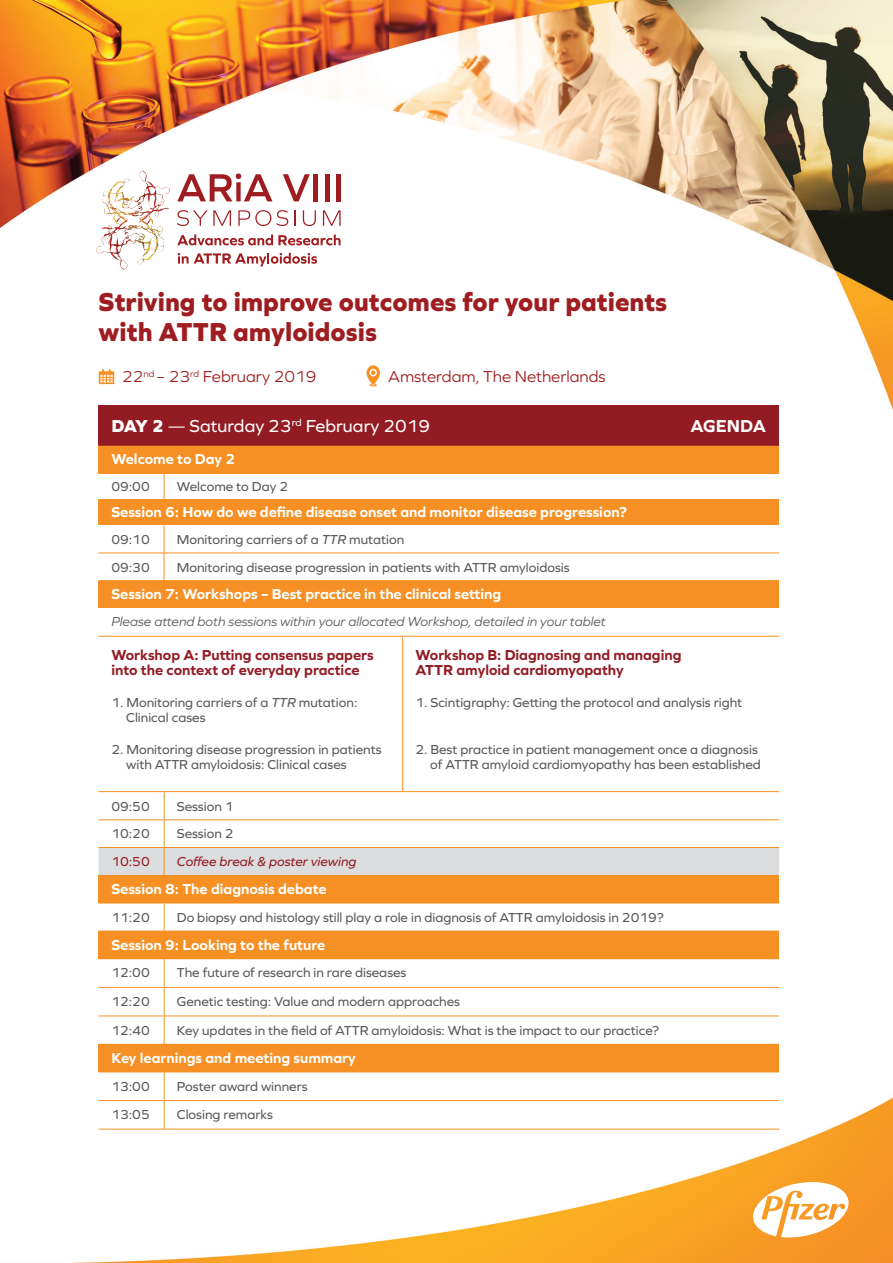
<style>
.page{position:relative;width:893px;height:1263px;background:#fff}
.page>*{position:absolute;margin:0;border:0;box-sizing:border-box;transform-origin:0 0}
.t1{font:800 27px/30px "Graphie";color:#9f1d20}
.t2{font:18px "Graphie";color:#fff}
.t3{font:700 18px "Graphie";color:#fff}
.t4{font:16.5px "Graphie";color:#9f1d20}
.t5{font:700 15px "Graphie";color:#fff}
.t6{font:700 15px/15px "Graphie";color:#931b24}
.t7{font:13.5px/15px "Graphie";color:#57585a}
.t8{font:italic 13.5px "Graphie";color:#57585a}
.t9{font:italic 13.5px "Graphie";color:#931b24}
.t10{font:13.5px "Graphie";color:#931b24}
.s1{font-weight:800}
.s2{font-style:inherit}
.s3{font-style:italic}
</style>
<div class="page">
<img style="left:0;top:0;width:893px;height:1263px">
<div style="left:99px;top:1044px;width:680px;height:28px;background:#f69024"></div>
<svg style="left:164px;top:1072px;width:1px;height:57px"></svg>
<hr style="left:99px;top:1100px;width:65px;height:1px;background:#f69024">
<hr style="left:164px;top:1100px;width:615px;height:1px;background:#f69024">
<hr style="left:99px;top:1129px;width:65px;height:1px;background:#f69024">
<hr style="left:164px;top:1129px;width:615px;height:1px;background:#f69024">
<div style="left:99px;top:406px;width:680px;height:39px;background:#931b24"></div>
<div style="left:99px;top:445px;width:680px;height:28px;background:#f69024"></div>
<hr style="left:99px;top:405px;width:65px;height:1px;background:#931b24">
<hr style="left:164px;top:405px;width:615px;height:1px;background:#931b24">
<hr style="left:99px;top:445px;width:65px;height:1px;background:#931b24">
<hr style="left:164px;top:445px;width:615px;height:1px;background:#931b24">
<svg style="left:164px;top:473px;width:1px;height:26px"></svg>
<div style="left:99px;top:499px;width:680px;height:26px;background:#f69024"></div>
<hr style="left:99px;top:553px;width:65px;height:1px;background:#f69024">
<hr style="left:164px;top:553px;width:615px;height:1px;background:#f69024">
<svg style="left:164px;top:525px;width:1px;height:55px"></svg>
<div style="left:99px;top:931px;width:680px;height:28px;background:#f69024"></div>
<hr style="left:99px;top:987px;width:65px;height:1px;background:#f69024">
<hr style="left:164px;top:987px;width:615px;height:1px;background:#f69024">
<hr style="left:99px;top:1015px;width:65px;height:1px;background:#f69024">
<hr style="left:164px;top:1015px;width:615px;height:1px;background:#f69024">
<svg style="left:164px;top:959px;width:1px;height:85px"></svg>
<svg style="left:99px;top:792px;width:680px;height:83px"></svg>
<div style="left:99px;top:581px;width:680px;height:26px;background:#f69024"></div>
<hr style="left:99px;top:580px;width:304px;height:1px;background:#f69024">
<hr style="left:403px;top:580px;width:376px;height:1px;background:#f69024">
<hr style="left:402px;top:637px;width:1px;height:154px;background:#f69024">
<hr style="left:99px;top:636px;width:304px;height:1px;background:#f69024">
<hr style="left:403px;top:636px;width:376px;height:1px;background:#f69024">
<hr style="left:99px;top:791px;width:304px;height:1px;background:#f69024">
<hr style="left:403px;top:791px;width:376px;height:1px;background:#f69024">
<svg style="left:753px;top:1182px;width:95px;height:55px"></svg>
<div style="left:99px;top:875px;width:680px;height:28px;background:#f69024"></div>
<hr style="left:99px;top:903px;width:65px;height:1px;background:#f69024">
<hr style="left:164px;top:903px;width:615px;height:1px;background:#f69024">
<svg style="left:164px;top:903px;width:1px;height:28px"></svg>
<svg style="left:99px;top:369px;width:15px;height:15px"></svg>
<svg style="left:366px;top:365px;width:14px;height:21px"></svg>
<svg style="left:177px;top:210px;width:54px;height:16px"></svg>
<svg style="left:238px;top:210px;width:33px;height:16px"></svg>
<svg style="left:277px;top:210px;width:11px;height:16px"></svg>
<svg style="left:295px;top:210px;width:1px;height:16px"></svg>
<svg style="left:303px;top:210px;width:13px;height:16px"></svg>
<svg style="left:323px;top:210px;width:18px;height:16px"></svg>
<svg style="left:177px;top:173px;width:95px;height:28px"></svg>
<svg style="left:283px;top:174px;width:27px;height:27px"></svg>
<div style="left:313px;top:174px;width:5px;height:27px;background:#9f1d20"></div>
<hr style="left:325px;top:174px;width:4px;height:27px;background:#9f1d20">
<hr style="left:336px;top:174px;width:4px;height:27px;background:#9f1d20">
<svg style="left:177px;top:235px;width:164px;height:10px"></svg>
<svg style="left:178px;top:253px;width:139px;height:13px"></svg>
<img style="left:97px;top:171px;width:72px;height:98px">
<p class="t1" style="left:99px;top:286px;width:570px">Striving to improve outcomes for your patients with ATTR amyloidosis</p>
<p class="t4" style="left:122px;top:367px;width:196px">22<sup>nd</sup> – 23<sup>rd</sup> February 2019</p>
<p class="t4" style="left:388px;top:367px;width:219px">Amsterdam, The Netherlands</p>
<p class="t2" style="left:111px;top:415px;width:320px"><span class="s1">DAY 2</span> <span class="s2">—</span> Saturday 23<sup>rd</sup> February 2019</p>
<p class="t5" style="left:111px;top:450px;width:125px">Welcome to Day 2</p>
<p class="t7" style="left:111px;top:479px;width:40px">09:00</p>
<p class="t7" style="left:177px;top:479px;width:113px">Welcome to Day 2</p>
<p class="t5" style="left:111px;top:503px;width:517px">Session 6: How do we define disease onset and monitor disease progression?</p>
<p class="t7" style="left:111px;top:532px;width:40px">09:10</p>
<p class="t7" style="left:177px;top:532px;width:229px">Monitoring carriers of a <span class="s3">TTR</span> mutation</p>
<p class="t7" style="left:111px;top:559px;width:40px">09:30</p>
<p class="t7" style="left:177px;top:559px;width:394px">Monitoring disease progression in patients with ATTR amyloidosis</p>
<p class="t3" style="left:691px;top:415px;width:77px">AGENDA</p>
<p class="t5" style="left:111px;top:585px;width:391px">Session 7: Workshops – Best practice in the clinical setting</p>
<p class="t8" style="left:111px;top:614px;width:496px">Please attend both sessions within your allocated Workshop, detailed in your tablet</p>
<p class="t6" style="left:111px;top:647px;width:264px">Workshop A: Putting consensus papers into the context of everyday practice</p>
<p class="t7" style="left:126px;top:695px;width:233px;text-indent:-15px">1. Monitoring carriers of a <span class="s3">TTR</span> mutation:<br>Clinical cases</p>
<p class="t7" style="left:126px;top:742px;width:257px;text-indent:-15px">2. Monitoring disease progression in patients with ATTR amyloidosis: Clinical cases</p>
<p class="t6" style="left:415px;top:647px;width:268px">Workshop B: Diagnosing and managing<br>ATTR amyloid cardiomyopathy</p>
<p class="t7" style="left:415px;top:695px;width:328px">1. Scintigraphy: Getting the protocol and analysis right</p>
<p class="t7" style="left:415px;top:742px;width:347px;text-align:right">2. Best practice in patient management once a diagnosis of ATTR amyloid cardiomyopathy has been established</p>
<p class="t7" style="left:111px;top:798px;width:40px">09:50</p>
<p class="t7" style="left:177px;top:798px;width:58px">Session 1</p>
<p class="t7" style="left:111px;top:826px;width:40px">10:20</p>
<p class="t7" style="left:177px;top:826px;width:58px">Session 2</p>
<p class="t10" style="left:111px;top:854px;width:40px">10:50</p>
<p class="t9" style="left:177px;top:854px;width:181px">Coffee break &amp; poster viewing</p>
<p class="t5" style="left:111px;top:880px;width:217px">Session 8: The diagnosis debate</p>
<p class="t7" style="left:111px;top:909px;width:40px">11:20</p>
<p class="t7" style="left:177px;top:909px;width:488px">Do biopsy and histology still play a role in diagnosis of ATTR amyloidosis in 2019?</p>
<p class="t5" style="left:111px;top:936px;width:216px">Session 9: Looking to the future</p>
<p class="t7" style="left:111px;top:965px;width:40px">12:00</p>
<p class="t7" style="left:177px;top:965px;width:231px">The future of research in rare diseases</p>
<p class="t7" style="left:111px;top:994px;width:40px">12:20</p>
<p class="t7" style="left:177px;top:994px;width:285px">Genetic testing: Value and modern approaches</p>
<p class="t7" style="left:111px;top:1022px;width:40px">12:40</p>
<p class="t7" style="left:177px;top:1022px;width:484px">Key updates in the field of ATTR amyloidosis: What is the impact to our practice?</p>
<p class="t5" style="left:111px;top:1049px;width:246px">Key learnings and meeting summary</p>
<p class="t7" style="left:111px;top:1078px;width:40px">13:00</p>
<p class="t7" style="left:177px;top:1078px;width:132px">Poster award winners</p>
<p class="t7" style="left:111px;top:1107px;width:40px">13:05</p>
<p class="t7" style="left:177px;top:1107px;width:97px">Closing remarks</p>
</div>
